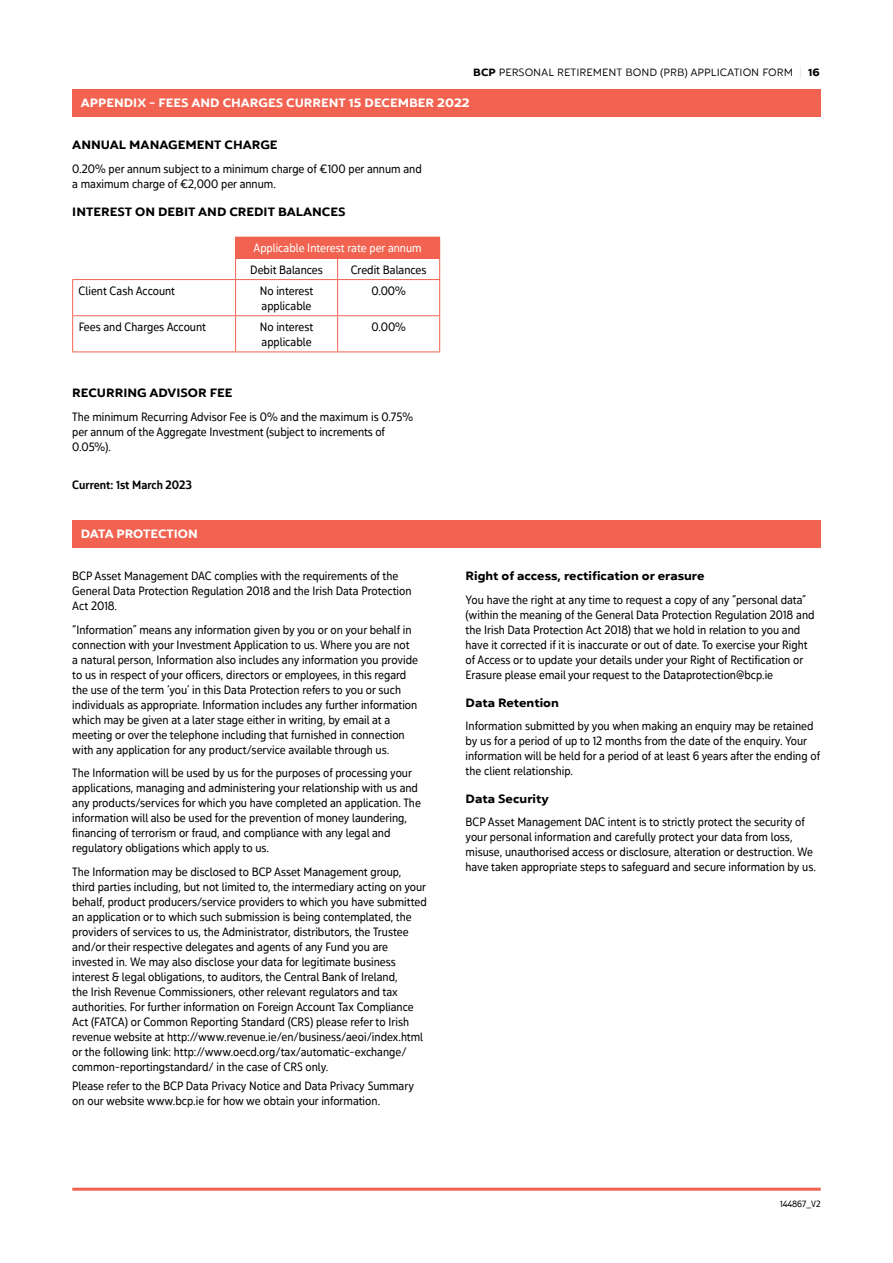
<style>
.page{position:relative;width:893px;height:1263px;background:#fff}
.page>*{position:absolute;margin:0;border:0;box-sizing:border-box;transform-origin:0 0}
.t1{font:12px/15px "Yorkten Con Reg";color:#000}
.t2{font:700 expanded 12px "Yorkten";color:#000}
.t3{font:700 expanded 12px "Yorkten";color:#fff}
.t4{font:12px "Yorkten Con Reg";color:#fff}
.t5{font:12px "Yorkten Con Med";color:#000}
.t6{font:10.5px "Yorkten Ext Boo";color:#000}
.t7{font:9px "Yorkten Con Reg";color:#000}
.s1{font-family:"Yorkten";font-weight:700;font-stretch:expanded}
.s2{color:#dcddde}
</style>
<div class="page">
<hr style="left:72px;top:1188px;width:749px;height:3px;background:#f16350">
<div style="left:72px;top:89px;width:749px;height:27px;background:#f16350"></div>
<div style="left:236px;top:237px;width:204px;height:21px;background:#f16350"></div>
<hr style="left:235px;top:237px;width:103px;height:1px;background:#f16350">
<svg style="left:235px;top:238px;width:1px;height:41px"></svg>
<svg style="left:337px;top:259px;width:1px;height:20px"></svg>
<hr style="left:235px;top:258px;width:103px;height:1px;background:#f16350">
<hr style="left:338px;top:258px;width:102px;height:1px;background:#f16350">
<svg style="left:439px;top:259px;width:1px;height:20px"></svg>
<hr style="left:72px;top:280px;width:1px;height:35px;background:#f16350">
<hr style="left:72px;top:316px;width:1px;height:35px;background:#f16350">
<hr style="left:72px;top:279px;width:164px;height:1px;background:#f16350">
<hr style="left:236px;top:279px;width:102px;height:1px;background:#f16350">
<hr style="left:338px;top:279px;width:102px;height:1px;background:#f16350">
<hr style="left:235px;top:280px;width:1px;height:35px;background:#f16350">
<hr style="left:337px;top:280px;width:1px;height:35px;background:#f16350">
<hr style="left:439px;top:280px;width:1px;height:35px;background:#f16350">
<hr style="left:235px;top:316px;width:1px;height:35px;background:#f16350">
<hr style="left:337px;top:316px;width:1px;height:35px;background:#f16350">
<hr style="left:439px;top:316px;width:1px;height:35px;background:#f16350">
<hr style="left:72px;top:315px;width:164px;height:1px;background:#f16350">
<hr style="left:236px;top:315px;width:102px;height:1px;background:#f16350">
<hr style="left:338px;top:315px;width:102px;height:1px;background:#f16350">
<hr style="left:72px;top:351px;width:164px;height:1px;background:#f16350">
<hr style="left:236px;top:351px;width:102px;height:1px;background:#f16350">
<hr style="left:338px;top:351px;width:102px;height:1px;background:#f16350">
<div style="left:72px;top:520px;width:749px;height:27px;background:#f16350"></div>
<p class="t6" style="left:473px;top:66px;width:348px"><span class="s1">BCP</span> PERSONAL RETIREMENT BOND (PRB) APPLICATION FORM <span class="s2">|</span> <span class="s1">16</span></p>
<p class="t3" style="left:81px;top:95px;width:390px">APPENDIX - FEES AND CHARGES CURRENT 15 DECEMBER 2022</p>
<p class="t2" style="left:72px;top:137px;width:207px">ANNUAL MANAGEMENT CHARGE</p>
<p class="t1" style="left:72px;top:161px;width:351px">0.20% per annum subject to a minimum charge of €100 per annum and a maximum charge of €2,000 per annum.</p>
<p class="t2" style="left:72px;top:203px;width:275px">INTEREST ON DEBIT AND CREDIT BALANCES</p>
<p class="t4" style="left:254px;top:241px;width:170px">Applicable Interest rate per annum</p>
<p class="t1" style="left:250px;top:262px;width:74px">Debit Balances</p>
<p class="t1" style="left:351px;top:262px;width:77px">Credit Balances</p>
<p class="t1" style="left:79px;top:283px;width:98px">Client Cash Account</p>
<p class="t1" style="left:260px;top:283px;width:55px">No interest applicable</p>
<p class="t1" style="left:371px;top:283px;width:36px">0.00%</p>
<p class="t1" style="left:79px;top:319px;width:129px">Fees and Charges Account</p>
<p class="t1" style="left:260px;top:319px;width:55px">No interest applicable</p>
<p class="t1" style="left:371px;top:319px;width:36px">0.00%</p>
<p class="t2" style="left:72px;top:385px;width:162px">RECURRING ADVISOR FEE</p>
<p class="t1" style="left:72px;top:409px;width:342px">The minimum Recurring Advisor Fee is 0% and the maximum is 0.75% per annum of the Aggregate Investment (subject to increments of<br>0.05%).</p>
<p class="t5" style="left:72px;top:477px;width:121px">Current: 1st March 2023</p>
<p class="t3" style="left:81px;top:526px;width:119px">DATA PROTECTION</p>
<p class="t1" style="left:72px;top:568px;width:341px">BCP Asset Management DAC complies with the requirements of the<br>General Data Protection Regulation 2018 and the Irish Data Protection<br>Act 2018.</p>
<p class="t1" style="left:72px;top:622px;width:347px">“Information” means any information given by you or on your behalf in connection with your Investment Application to us. Where you are not a natural person, Information also includes any information you provide to us in respect of your officers, directors or employees, in this regard the use of the term ‘you’ in this Data Protection refers to you or such individuals as appropriate. Information includes any further information which may be given at a later stage either in writing, by email at a meeting or over the telephone including that furnished in connection with any application for any product/service available through us.</p>
<p class="t1" style="left:72px;top:765px;width:350px">The Information will be used by us for the purposes of processing your applications, managing and administering your relationship with us and any products/services for which you have completed an application. The information will also be used for the prevention of money laundering, financing of terrorism or fraud, and compliance with any legal and regulatory obligations which apply to us.</p>
<p class="t1" style="left:72px;top:864px;width:356px">The Information may be disclosed to BCP Asset Management group, third parties including, but not limited to, the intermediary acting on your behalf, product producers/service providers to which you have submitted an application or to which such submission is being contemplated, the providers of services to us, the Administrator, distributors, the Trustee and/or their respective delegates and agents of any Fund you are invested in. We may also disclose your data for legitimate business interest &amp; legal obligations, to auditors, the Central Bank of Ireland,<br>the Irish Revenue Commissioners, other relevant regulators and tax authorities. For further information on Foreign Account Tax Compliance Act (FATCA) or Common Reporting Standard (CRS) please refer to Irish revenue website at http://www.revenue.ie/en/business/aeoi/index.html or the following link: http://www.oecd.org/tax/automatic-exchange/ common-reportingstandard/ in the case of CRS only.</p>
<p class="t1" style="left:72px;top:1078px;width:343px">Please refer to the BCP Data Privacy Notice and Data Privacy Summary on our website www.bcp.ie for how we obtain your information.</p>
<p class="t2" style="left:466px;top:568px;width:240px">Right of access, rectification or erasure</p>
<p class="t1" style="left:466px;top:592px;width:350px">You have the right at any time to request a copy of any “personal data” (within the meaning of the General Data Protection Regulation 2018 and the Irish Data Protection Act 2018) that we hold in relation to you and have it corrected if it is inaccurate or out of date. To exercise your Right of Access or to update your details under your Right of Rectification or Erasure please email your request to the Dataprotection@bcp.ie</p>
<p class="t2" style="left:466px;top:694px;width:95px">Data Retention</p>
<p class="t1" style="left:466px;top:718px;width:356px">Information submitted by you when making an enquiry may be retained by us for a period of up to 12 months from the date of the enquiry. Your information will be held for a period of at least 6 years after the ending of the client relationship.</p>
<p class="t2" style="left:466px;top:790px;width:85px">Data Security</p>
<p class="t1" style="left:466px;top:815px;width:352px">BCP Asset Management DAC intent is to strictly protect the security of your personal information and carefully protect your data from loss, misuse, unauthorised access or disclosure, alteration or destruction. We have taken appropriate steps to safeguard and secure information by us.</p>
<p class="t7" style="left:780px;top:1198px;width:42px">144867_V2</p>
</div>
